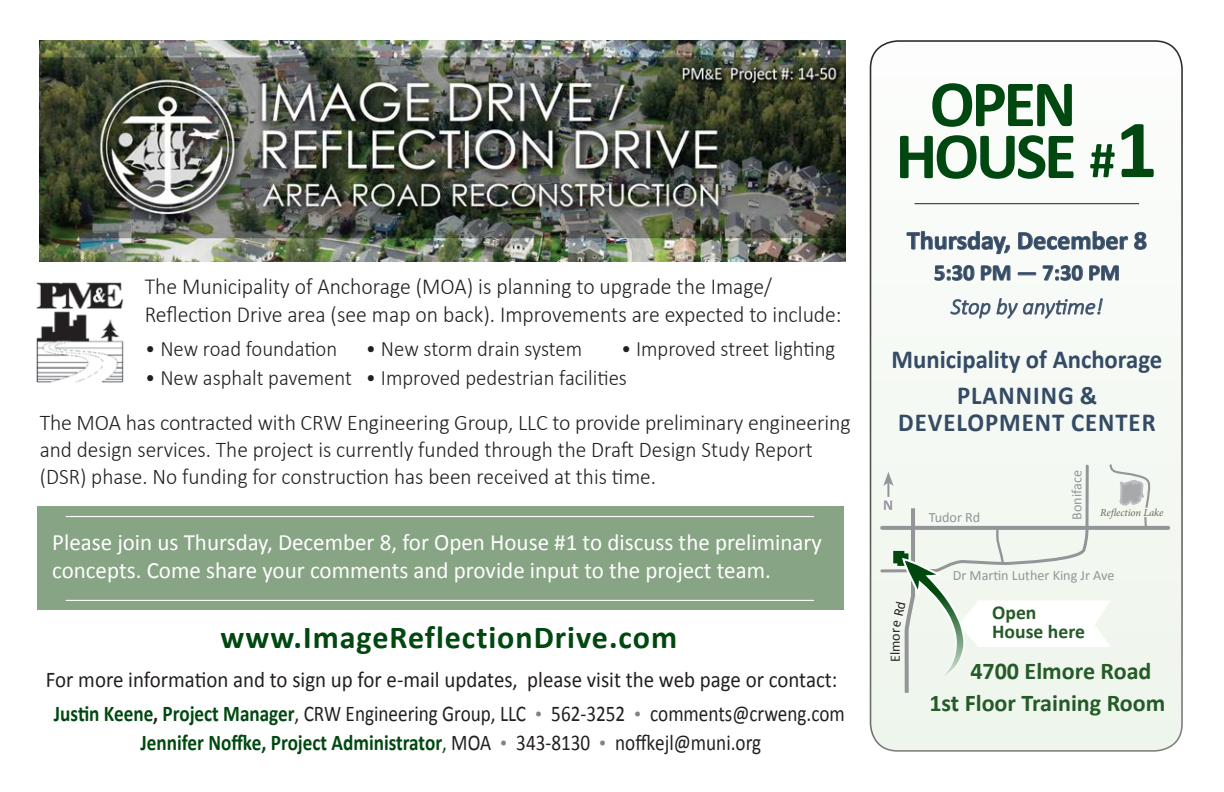
<style>
.page{position:relative;width:1224px;height:792px;background:#fff}
.page>*{position:absolute;margin:0;border:0;box-sizing:border-box;transform-origin:0 0}
.t1{font:700 66.6px/52px "Calibri";letter-spacing:-.05em;color:#004810;text-align:center}
.t2{font:700 52px "Calibri";color:#004810}
.t3{font:700 32px "Calibri";letter-spacing:.03em;color:#004810}
.t4{font:700 26px/36px "Calibri";color:#354b65;text-align:center;scale:.95 1}
.t5{font:700 26px "Calibri";color:#354b65}
.t6{font:700 26px "Calibri";letter-spacing:.04em;color:#354b65;scale:.95 1}
.t7{font:700 24px "Calibri";color:#245b28}
.t8{font:23.4px/28.2px "Calibri";color:#fff}
.t9{font:300 23px/28px "Calibri";color:#231f20;scale:.94 1}
.t10{font:italic 300 22.6px/34px "Calibri";color:#354b65;text-align:center}
.t11{font:300 22.4px/27px "Calibri";color:#231f20}
.t12{font:22.4px "Calibri";color:#231f20;scale:.85 1}
.t13{font:22.4px "Calibri";color:#231f20;scale:.93 1}
.t14{font:700 22.4px "Calibri";color:#004810;scale:.85 1}
.t15{font:300 22px "Calibri";color:#231f20;scale:.94 1}
.t16{font:700 19.6px/19px "Calibri";color:#245b28}
.t17{font:700 15.4px "Calibri";color:#939598}
.t18{font:14.2px "Calibri";color:#939598}
.t19{font:14.2px "Calibri";color:#231f20}
.t20{font:italic 10.6px "Minion Pro";letter-spacing:-.005em;color:#656568}
.s1{font-weight:700;color:#004810}
.s2{font-weight:700}
.s3{font-size:16px;color:#808285}
.s4{font-weight:400}
.s5{font-weight:400;color:#231f20}
.s6{font-weight:400;font-size:16px;color:#808285}
.s7{font-size:83.2px}
.s8{font-weight:700;font-style:normal}
</style>
<div class="page">
<div style="left:37px;top:506px;width:807px;height:103px;background:#87a484"></div>
<img style="left:36px;top:282px;width:88px;height:101px">
<img style="left:40px;top:40px;width:805px;height:221px">
<hr style="left:66px;top:516px;width:748px;height:1px;background:#fff">
<hr style="left:66px;top:600px;width:748px;height:1px;background:#fff">
<div style="left:871px;top:41px;width:311px;height:710px;background:#f8fbf7;border-radius:27px"></div>
<div style="left:870px;top:40px;width:313px;height:712px;border:2px solid #231f20;border-radius:27px"></div>
<hr style="left:915px;top:203px;width:224px;height:1px;background:#231f20">
<hr style="left:882px;top:526px;width:286px;height:4px;background:#939598">
<div style="left:879px;top:525px;width:211px;height:227px;background:#eef5ec"></div>
<svg style="left:907px;top:231px;width:103px;height:24px"></svg>
<svg style="left:1018px;top:231px;width:110px;height:19px"></svg>
<svg style="left:1134px;top:232px;width:13px;height:18px"></svg>
<svg style="left:935px;top:265px;width:39px;height:16px"></svg>
<svg style="left:981px;top:265px;width:29px;height:16px"></svg>
<svg style="left:1018px;top:272px;width:18px;height:3px"></svg>
<svg style="left:1043px;top:265px;width:40px;height:16px"></svg>
<svg style="left:1089px;top:265px;width:30px;height:16px"></svg>
<svg style="left:951px;top:299px;width:39px;height:19px"></svg>
<svg style="left:997px;top:298px;width:106px;height:21px"></svg>
<svg style="left:883px;top:464px;width:283px;height:233px"></svg>
<p class="t9" style="left:145px;top:272px;width:743px">The Municipality of Anchorage (MOA) is planning to upgrade the Image/<br>Reflection Drive area (see map on back). Improvements are expected to include:</p>
<p class="t15" style="left:145px;top:335px;width:206px">• New road foundation</p>
<p class="t15" style="left:145px;top:364px;width:221px">• New asphalt pavement</p>
<p class="t15" style="left:366px;top:335px;width:232px">• New storm drain system</p>
<p class="t15" style="left:366px;top:364px;width:279px">• Improved pedestrian facilities</p>
<p class="t15" style="left:621px;top:335px;width:229px">• Improved street lighting</p>
<p class="t11" style="left:40px;top:409px;width:812px">The MOA has contracted with CRW Engineering Group, LLC to provide preliminary engineering and design services. The project is currently funded through the Draft Design Study Report (DSR) phase. No funding for construction has been received at this time.</p>
<p class="t8" style="left:52px;top:528px;width:771px">Please join us Thursday, December 8, for Open House #1 to discuss the preliminary concepts. Come share your comments and provide input to the project team.</p>
<p class="t3" style="left:221px;top:617px;width:458px">www.ImageReflectionDrive.com</p>
<p class="t13" style="left:46px;top:666px;width:853px">For more information and to sign up for e-mail updates, please visit the web page or contact:</p>
<p class="t12" style="left:54px;top:700px;width:932px"><span class="s1">Justin Keene</span><span class="s2">,</span> <span class="s1">Project Manager</span>, CRW Engineering Group, LLC <span class="s3">•</span> 562-3252 <span class="s3">•</span> comments@crweng.com</p>
<p class="t14" style="left:141px;top:729px;width:732px">Jennifer Noffke, Project Administrator<span class="s4">,</span> <span class="s5">MOA</span> <span class="s6">•</span> <span class="s5">343-8130</span> <span class="s6">•</span> <span class="s5">noffkejl@muni.org</span></p>
<p class="t1" style="left:895px;top:78px;width:183px">OPEN<br>HOUSE</p>
<p class="t2" style="left:1090px;top:127px;width:70px">#<span class="s7">1</span></p>
<p class="t5" style="left:907px;top:224px;width:242px">Thursday, December 8</p>
<p class="t10" style="left:934px;top:255px;width:188px"><span class="s8">5:30 PM — 7:30 PM<br></span>Stop by anytime!</p>
<p class="t4" style="left:892px;top:341px;width:286px">Municipality of Anchorage<br>PLANNING &amp;</p>
<p class="t6" style="left:898px;top:406px;width:272px">DEVELOPMENT CENTER</p>
<p class="t17" style="left:883px;top:495px;width:12px">N</p>
<p class="t19" style="left:886px;top:662px;width:35px;rotate:-90deg">Elmor</p>
<p class="t18" style="left:929px;top:509px;width:53px">Tudor Rd</p>
<p class="t18" style="left:1068px;top:520px;width:51px;rotate:-90deg">Boniface</p>
<p class="t20" style="left:1100px;top:505px;width:65px">Reflection Lake</p>
<p class="t18" style="left:953px;top:567px;width:163px">Dr Martin Luther King Jr Ave</p>
<p class="t16" style="left:992px;top:603px;width:94px">Open<br>House here</p>
<p class="t7" style="left:970px;top:656px;width:183px">4700 Elmore Road</p>
<p class="t7" style="left:929px;top:687px;width:237px">1st Floor Training Room</p>
</div>
